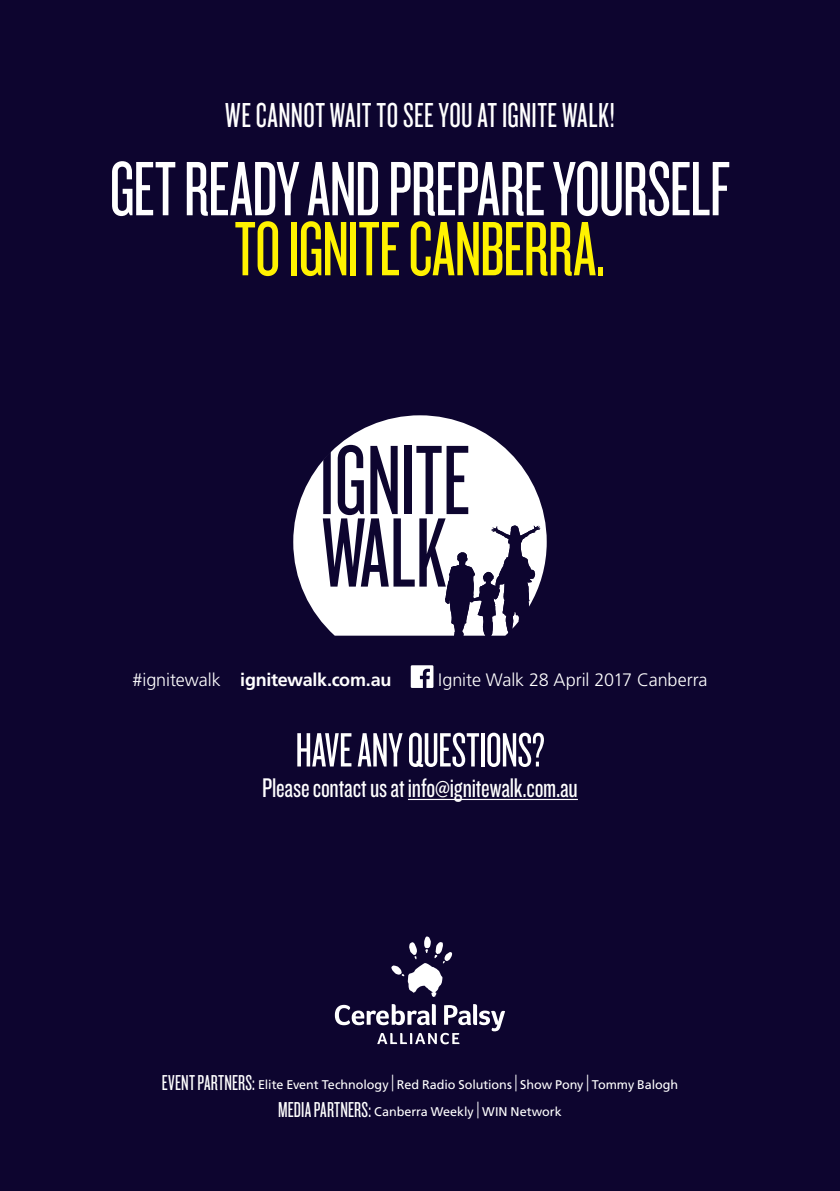
<style>
.page{position:relative;width:840px;height:1191px;background:#fff}
.page>*{position:absolute;margin:0;border:0;box-sizing:border-box;transform-origin:0 0}
.t1{font:80px/60px "Knockout 27 Junior Bantamwt";letter-spacing:-.015em;color:#fff;text-align:center}
.t2{font:50px "Knockout 27 Junior Bantamwt";letter-spacing:-.005em;color:#fff}
.t3{font:36px "Knockout 27 Junior Bantamwt";letter-spacing:.01em;color:#fff}
.t4{font:28px "Knockout 28 Junior Feathrwt";letter-spacing:-.005em;color:#fff}
.t5{font:300 18px "Frutiger LT Std";letter-spacing:-.005em;color:#fff}
.t6{font:700 18px "Frutiger LT Std";letter-spacing:-.02em;color:#fff}
.t7{font:12.6px "Frutiger LT Std";letter-spacing:-.005em;color:#fff}
.s1{color:#fff200}
.s2{font-weight:300}
.s3{font-family:"Knockout 27 Junior Bantamwt";font-size:22.4px}
.s4{font-family:"Knockout 27 Junior Bantamwt";font-size:21px}
</style>
<div class="page">
<div style="left:0;top:0;width:839px;height:1191px;background:#0d052f"></div>
<svg style="left:391px;top:936px;width:61px;height:61px"></svg>
<svg style="left:334px;top:1004px;width:171px;height:40px"></svg>
<svg style="left:293px;top:415px;width:253px;height:207px"></svg>
<svg style="left:322px;top:445px;width:218px;height:190px"></svg>
<svg style="left:410px;top:665px;width:23px;height:23px"></svg>
<hr style="left:408px;top:799px;width:169px;height:1px;background:#fff">
<p class="t3" style="left:225px;top:94px;width:391px">WE CANNOT WAIT TO SEE YOU AT IGNITE WALK!</p>
<p class="t1" style="left:109px;top:157px;width:622px">GET READY AND PREPARE YOURSELF<br><span class="s1">TO IGNITE CANBERRA.</span></p>
<p class="t6" style="left:132px;top:669px;width:260px"><span class="s2">#ignitewalk</span> ignitewalk.com.au</p>
<p class="t5" style="left:438px;top:669px;width:270px">Ignite Walk 28 April 2017 Canberra</p>
<p class="t2" style="left:295px;top:720px;width:250px">HAVE ANY QUESTIONS?</p>
<p class="t4" style="left:262px;top:770px;width:317px">Please contact us at info@ignitewalk.com.au</p>
<p class="t7" style="left:162px;top:1077px;width:517px"><span class="s3">EVENT PARTNERS:</span> Elite Event Technology <span class="s4">|</span> Red Radio Solutions <span class="s4">|</span> Show Pony <span class="s4">|</span> Tommy Balogh</p>
<p class="t7" style="left:278px;top:1104px;width:285px"><span class="s3">MEDIA PARTNERS:</span> Canberra Weekly <span class="s4">|</span> WIN Network</p>
</div>
